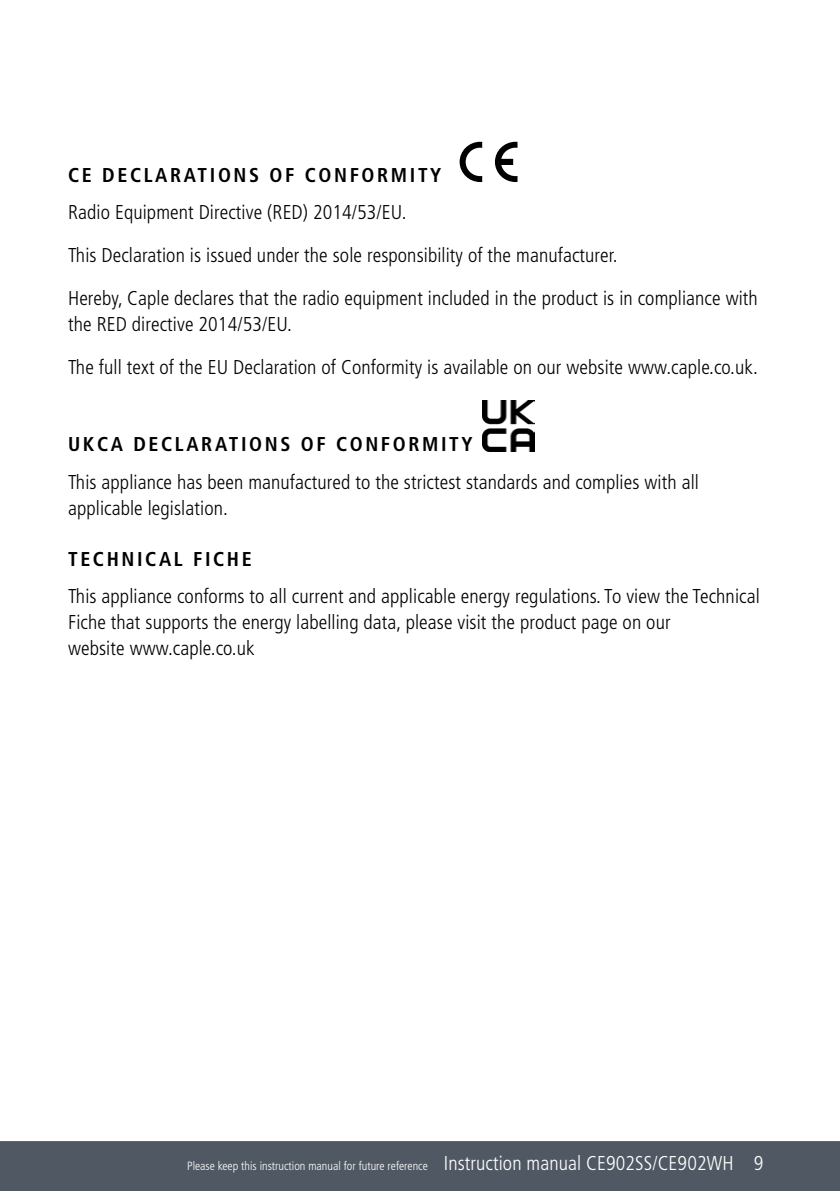
<style>
.page{position:relative;width:840px;height:1191px;background:#fff}
.page>*{position:absolute;margin:0;border:0;box-sizing:border-box;transform-origin:0 0}
.t1{font:300 condensed 20px/43px "Frutiger";letter-spacing:.005em;color:#000}
.t2{font:700 condensed 20px "Frutiger";letter-spacing:.13em;color:#000}
.t3{font:300 condensed 12px "Frutiger";color:#fff}
.s1{font-size:20px}
</style>
<div class="page">
<div style="left:0;top:1141px;width:839px;height:50px;background:#505963"></div>
<svg style="left:459px;top:142px;width:23px;height:40px"></svg>
<svg style="left:494px;top:142px;width:23px;height:40px"></svg>
<img style="left:482px;top:400px;width:52px;height:51px">
<p class="t2" style="left:68px;top:167px;width:374px">CE DECLARATIONS OF CONFORMITY</p>
<p class="t1" style="left:68px;top:192px;width:691px">Radio Equipment Directive (RED) 2014/53/EU.<br>This Declaration is issued under the sole responsibility of the manufacturer.<br>Hereby, Caple declares that the radio equipment included in the product is in compliance with</p>
<p class="t1" style="left:68px;top:304px;width:691px">the RED directive 2014/53/EU.<br>The full text of the EU Declaration of Conformity is available on our website www.caple.co.uk.</p>
<p class="t2" style="left:68px;top:436px;width:406px">UKCA DECLARATIONS OF CONFORMITY</p>
<p class="t1" style="left:68px;top:470px;width:632px;line-height:26px">This appliance has been manufactured to the strictest standards and complies with all applicable legislation.</p>
<p class="t2" style="left:68px;top:551px;width:185px">TECHNICAL FICHE</p>
<p class="t1" style="left:68px;top:585px;width:692px;line-height:26px">This appliance conforms to all current and applicable energy regulations. To view the Technical<br>Fiche that supports the energy labelling data, please visit the product page on our<br>website www.caple.co.uk</p>
<p class="t3" style="left:187px;top:1161px;width:577px">Please keep this instruction manual for future reference <span class="s1">Instruction manual CE902SS/CE902WH 9</span></p>
</div>
